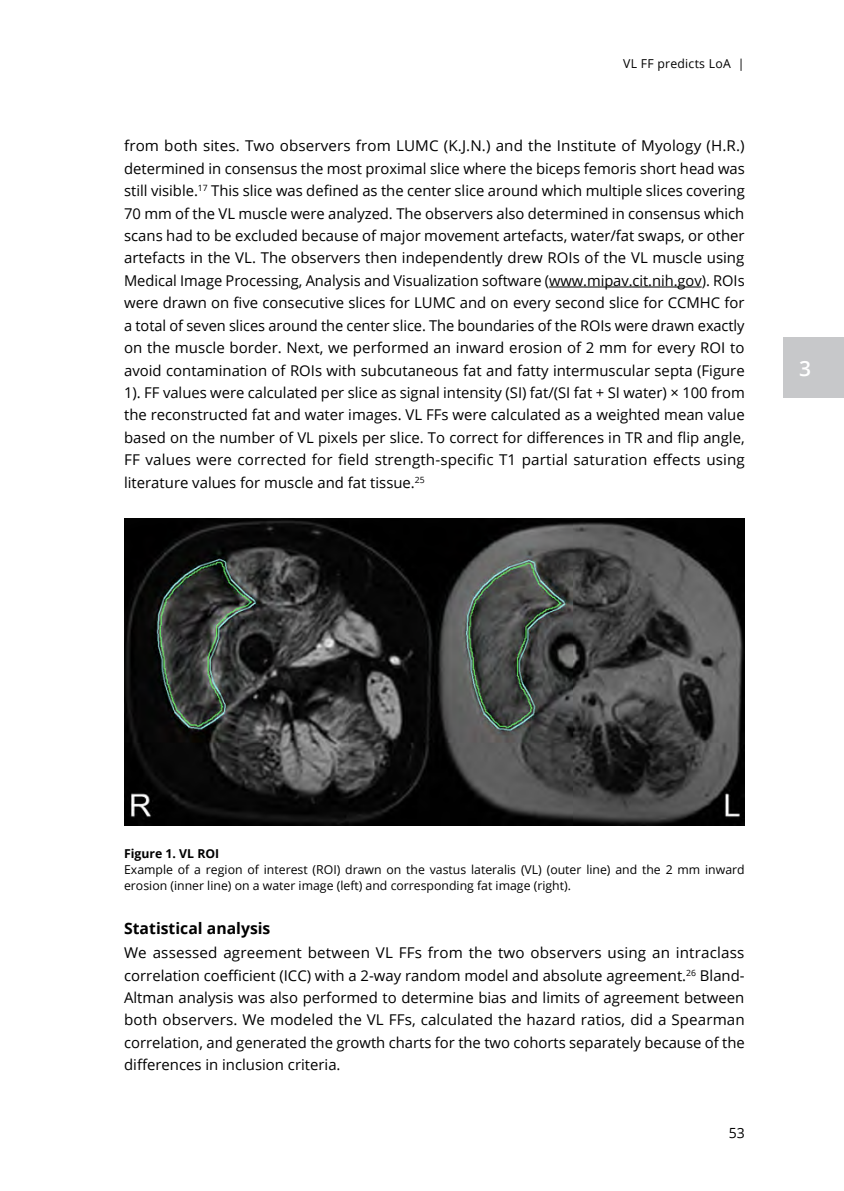
<style>
.page{position:relative;width:844px;height:1191px;background:#fff}
.page>*{position:absolute;margin:0;border:0;box-sizing:border-box;transform-origin:0 0}
.t1{font:600 21px "Open Sans";color:#fff}
.KOP_II{font:700 15.75px "Open Sans";color:#000}
.platte_tekst{font:14.88px/22.4px "Open Sans";color:#000;text-align:justify}
.t2{font:14px "Open Sans";color:#000}
.bijschrift{font:12.25px/15.8px "Open Sans";color:#000}
.bijschrift-2{font:12.25px "Open Sans";letter-spacing:.02em;color:#000}
.bijschrift-3{font:700 12.25px "Open Sans";color:#000}
.s1{color:#c7c8ca}
</style>
<div class="page">
<div style="left:783px;top:338px;width:60px;height:60px;background:#c7c8ca"></div>
<hr style="left:549px;top:287px;width:152px;height:1px;background:#000">
<img style="left:125px;top:519px;width:619px;height:307px">
<p class="bijschrift-2" style="left:623px;top:55px;width:123px">VL FF predicts LoA |</p>
<p class="platte_tekst" style="left:124px;top:134px;width:622px">from both sites. Two observers from LUMC (K.J.N.) and the Institute of Myology (H.R.) determined in consensus the most proximal slice where the biceps femoris short head was still visible.<sup>17</sup> This slice was defined as the center slice around which multiple slices covering 70 mm of the VL muscle were analyzed. The observers also determined in consensus which scans had to be excluded because of major movement artefacts, water/fat swaps, or other artefacts in the VL. The observers then independently drew ROIs of the VL muscle using Medical Image Processing, Analysis and Visualization software (www.mipav.cit.nih.gov). ROIs were drawn on five consecutive slices for LUMC and on every second slice for CCMHC for a total of seven slices around the center slice. The boundaries of the ROIs were drawn exactly on the muscle border. Next, we performed an inward erosion of 2 mm for every ROI to avoid contamination of ROIs with subcutaneous fat and fatty intermuscular septa (Figure 1). FF values were calculated per slice as signal intensity (SI) fat/(SI fat + SI water) × 100 from the reconstructed fat and water images. VL FFs were calculated as a weighted mean value based on the number of VL pixels per slice. To correct for differences in TR and flip angle, FF values were corrected for field strength-specific T1 partial saturation effects using literature values for muscle and fat tissue.<sup>25</sup></p>
<h1 class="t1" style="left:799px;top:354px;width:26px">3<span class="s1">o</span></h1>
<p class="bijschrift-3" style="left:124px;top:845px;width:97px">Figure 1. VL ROI</p>
<p class="bijschrift" style="left:124px;top:861px;width:622px">Example of a region of interest (ROI) drawn on the vastus lateralis (VL) (outer line) and the 2 mm inward erosion (inner line) on a water image (left) and corresponding fat image (right).</p>
<p class="KOP_II" style="left:124px;top:917px;width:148px">Statistical analysis</p>
<p class="platte_tekst" style="left:124px;top:941px;width:622px">We assessed agreement between VL FFs from the two observers using an intraclass correlation coefficient (ICC) with a 2-way random model and absolute agreement.<sup>26</sup> Bland-Altman analysis was also performed to determine bias and limits of agreement between both observers. We modeled the VL FFs, calculated the hazard ratios, did a Spearman correlation, and generated the growth charts for the two cohorts separately because of the differences in inclusion criteria.</p>
<p class="t2" style="left:728px;top:1123px;width:18px">53</p>
</div>
